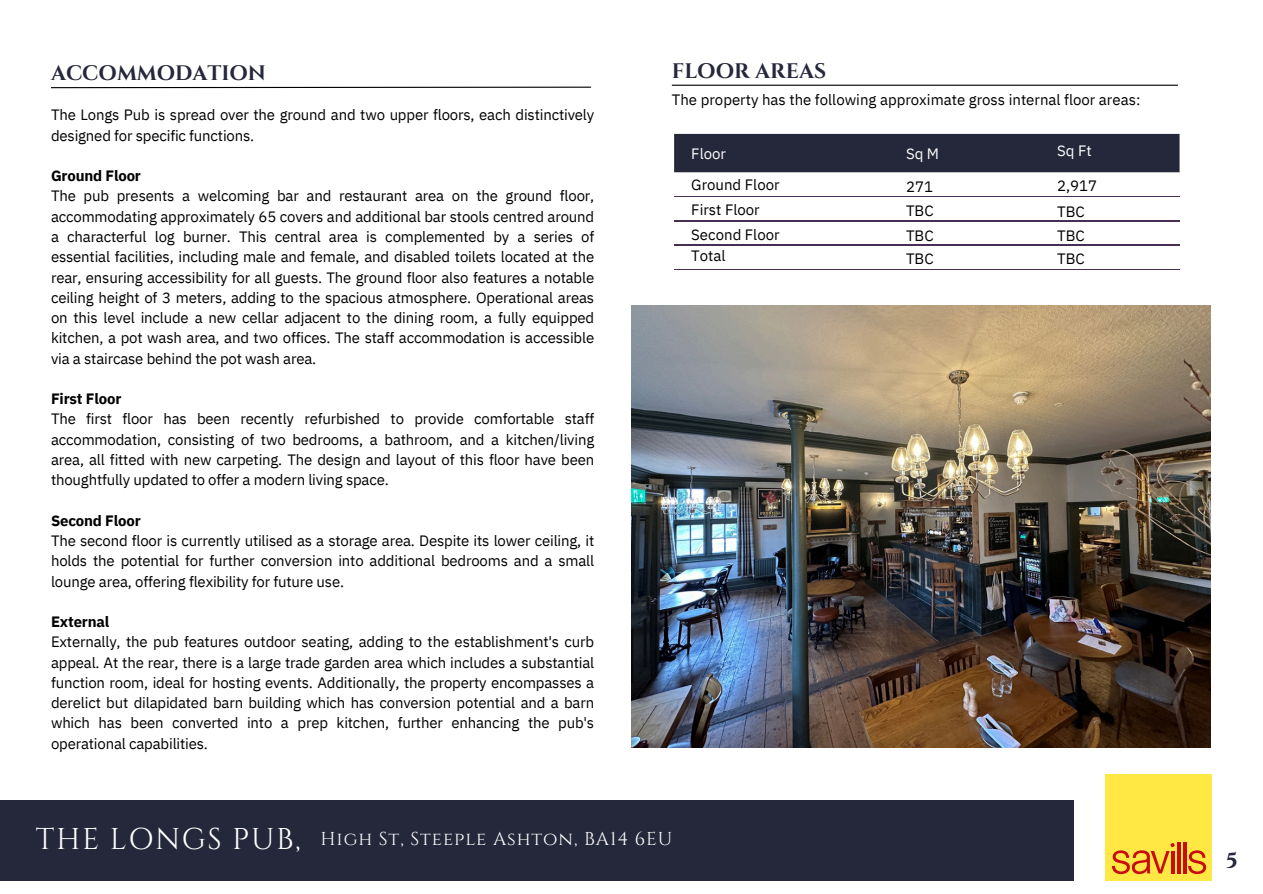
<style>
.page{position:relative;width:1263px;height:894px;background:#fff}
.page>*{position:absolute;margin:0;border:0;box-sizing:border-box;transform-origin:0 0}
.t1{font:30px "Cinzel";letter-spacing:.05em;color:#fff}
.t2{font:700 21px "Cinzel";color:#25273a}
.t3{font:18.6px "Cinzel";letter-spacing:.05em;color:#fff}
.t4{font:15px/20.2px "IBM Plex Sans";letter-spacing:-.01em;color:#000}
.t5{font:15px "IBM Plex Sans";color:#fff}
.s1{font-weight:700}
</style>
<div class="page">
<div style="left:0;top:800px;width:1074px;height:80px;background:#25273a"></div>
<div style="left:1106px;top:774px;width:106px;height:106px;background:#ffe843"></div>
<svg style="left:1112px;top:843px;width:63px;height:30px"></svg>
<hr style="left:1171px;top:850px;width:3px;height:23px;background:#c90c0f">
<hr style="left:1177px;top:842px;width:3px;height:31px;background:#c90c0f">
<hr style="left:1183px;top:842px;width:3px;height:31px;background:#c90c0f">
<svg style="left:1188px;top:850px;width:18px;height:23px"></svg>
<svg style="left:51px;top:86px;width:541px;height:3px"></svg>
<img style="left:631px;top:305px;width:580px;height:442px">
<hr style="left:672px;top:85px;width:506px;height:1px;background:#000">
<div style="left:674px;top:134px;width:505px;height:38px;background:#25273a"></div>
<svg style="left:674px;top:172px;width:505px;height:73px"></svg>
<hr style="left:674px;top:196px;width:169px;height:1px;background:#472e55">
<hr style="left:843px;top:196px;width:168px;height:1px;background:#472e55">
<hr style="left:1011px;top:196px;width:168px;height:1px;background:#472e55">
<hr style="left:674px;top:221px;width:169px;height:1px;background:#472e55">
<hr style="left:843px;top:221px;width:168px;height:1px;background:#472e55">
<hr style="left:1011px;top:221px;width:168px;height:1px;background:#472e55">
<hr style="left:674px;top:245px;width:169px;height:1px;background:#472e55">
<hr style="left:843px;top:245px;width:168px;height:1px;background:#472e55">
<hr style="left:1011px;top:245px;width:168px;height:1px;background:#472e55">
<hr style="left:674px;top:269px;width:169px;height:1px;background:#472e55">
<hr style="left:843px;top:269px;width:168px;height:1px;background:#472e55">
<hr style="left:1011px;top:269px;width:168px;height:1px;background:#472e55">
<h4 class="t2" style="left:51px;top:60px;width:216px">ACCOMMODATION</h4>
<h4 class="t4" style="left:51px;top:105px;width:545px">The Longs Pub is spread over the ground and two upper floors, each distinctively designed for specific functions.</h4>
<h4 class="t4" style="left:51px;top:165px;width:545px"><span class="s1">Ground Floor<br></span>The pub presents a welcoming bar and restaurant area on the ground floor, accommodating approximately 65 covers and additional bar stools centred around a characterful log burner. This central area is complemented by a series of essential facilities, including male and female, and disabled toilets located at the rear, ensuring accessibility for all guests. The ground floor also features a notable ceiling height of 3 meters, adding to the spacious atmosphere. Operational areas on this level include a new cellar adjacent to the dining room, a fully equipped kitchen, a pot wash area, and two offices. The staff accommodation is accessible via a staircase behind the pot wash area.</h4>
<h5 class="t4" style="left:51px;top:388px;width:545px"><span class="s1">First Floor<br></span>The first floor has been recently refurbished to provide comfortable staff accommodation, consisting of two bedrooms, a bathroom, and a kitchen/living area, all fitted with new carpeting. The design and layout of this floor have been thoughtfully updated to offer a modern living space.</h5>
<h5 class="t4" style="left:51px;top:510px;width:545px"><span class="s1">Second Floor<br></span>The second floor is currently utilised as a storage area. Despite its lower ceiling, it holds the potential for further conversion into additional bedrooms and a small lounge area, offering flexibility for future use.</h5>
<h4 class="t4" style="left:51px;top:611px;width:545px"><span class="s1">External<br></span>Externally, the pub features outdoor seating, adding to the establishment's curb appeal. At the rear, there is a large trade garden area which includes a substantial function room, ideal for hosting events. Additionally, the property encompasses a derelict but dilapidated barn building which has conversion potential and a barn which has been converted into a prep kitchen, further enhancing the pub's operational capabilities.</h4>
<h2 class="t2" style="left:672px;top:58px;width:156px">FLOOR AREAS</h2>
<h4 class="t4" style="left:672px;top:89px;width:470px">The property has the following approximate gross internal floor areas:</h4>
<h5 class="t5" style="left:691px;top:144px;width:36px">Floor</h5>
<h5 class="t4" style="left:691px;top:174px;width:90px">Ground Floor</h5>
<h5 class="t4" style="left:691px;top:224px;width:90px">Second Floor</h5>
<h5 class="t4" style="left:691px;top:199px;width:70px">First Floor</h5>
<h2 class="t5" style="left:906px;top:143px;width:35px">Sq M</h2>
<h5 class="t5" style="left:1057px;top:141px;width:36px">Sq Ft</h5>
<h5 class="t4" style="left:1057px;top:175px;width:42px">2,917</h5>
<h5 class="t4" style="left:906px;top:176px;width:28px">271</h5>
<h5 class="t4" style="left:906px;top:200px;width:29px">TBC</h5>
<h5 class="t4" style="left:906px;top:225px;width:29px">TBC</h5>
<h4 class="t4" style="left:1057px;top:225px;width:29px">TBC</h4>
<h5 class="t4" style="left:1057px;top:201px;width:29px">TBC</h5>
<p class="t4" style="left:691px;top:245px;width:36px">Total</p>
<h5 class="t4" style="left:906px;top:248px;width:29px">TBC</h5>
<h5 class="t4" style="left:1057px;top:248px;width:29px">TBC</h5>
<h3 class="t1" style="left:36px;top:819px;width:266px">THE LONGS PUB,</h3>
<p class="t3" style="left:320px;top:826px;width:354px">High St, Steeple Ashton, BA14 6EU</p>
<h1 class="t2" style="left:1226px;top:846px;width:13px">5</h1>
</div>
